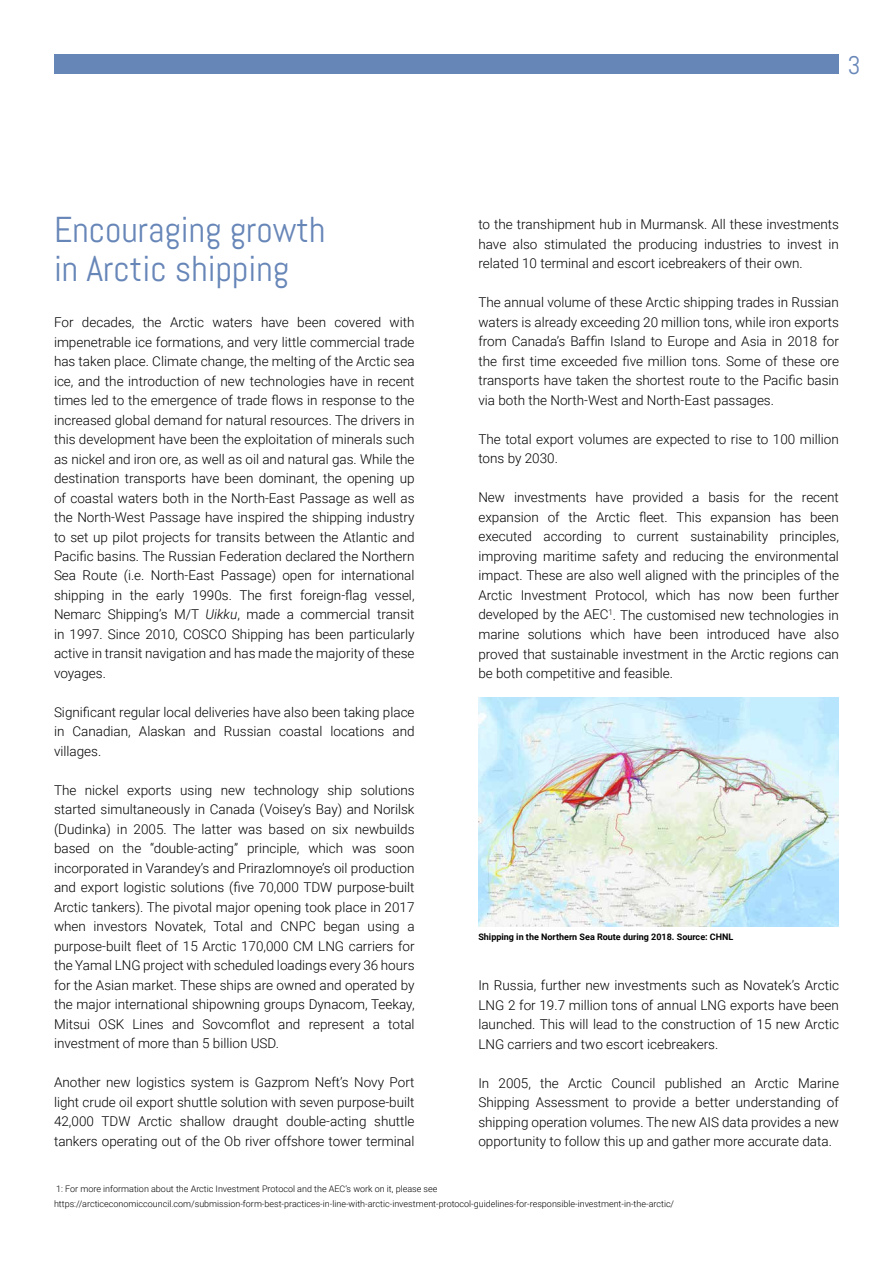
<style>
.page{position:relative;width:893px;height:1263px;background:#fff}
.page>*{position:absolute;margin:0;border:0;box-sizing:border-box;transform-origin:0 0}
.t1{font:36px/39px "Abel";color:#6786b8}
.t2{font:25.5px "Abel";color:#6786b8}
.t3{font:300 13.5px/19.5px "Roboto";color:#000;text-align:justify}
.t4{font:300 9px/15px "Roboto";color:#000}
.t5{font:700 9px "Roboto";color:#000}
.s1{font-style:italic}
</style>
<div class="page">
<div style="left:54px;top:54px;width:785px;height:20px;background:#6786b8"></div>
<img style="left:478px;top:698px;width:361px;height:228px">
<h2 class="t2" style="left:848px;top:49px;width:15px">3</h2>
<h1 class="t1" style="left:54px;top:210px;width:273px">Encouraging growth in Arctic shipping</h1>
<p class="t3" style="left:54px;top:312px;width:362px">For decades, the Arctic waters have been covered with impenetrable ice formations, and very little commercial trade has taken place. Climate change, the melting of the Arctic sea ice, and the introduction of new technologies have in recent times led to the emergence of trade flows in response to the increased global demand for natural resources. The drivers in this development have been the exploitation of minerals such as nickel and iron ore, as well as oil and natural gas. While the destination transports have been dominant, the opening up of coastal waters both in the North-East Passage as well as the North-West Passage have inspired the shipping industry to set up pilot projects for transits between the Atlantic and Pacific basins. The Russian Federation declared the Northern Sea Route (i.e. North-East Passage) open for international shipping in the early 1990s. The first foreign-flag vessel, Nemarc Shipping’s M/T <span class="s1">Uikku</span>, made a commercial transit in 1997. Since 2010, COSCO Shipping has been particularly active in transit navigation and has made the majority of these voyages.</p>
<p class="t3" style="left:54px;top:702px;width:362px">Significant regular local deliveries have also been taking place in Canadian, Alaskan and Russian coastal locations and villages.</p>
<p class="t3" style="left:54px;top:780px;width:362px">The nickel exports using new technology ship solutions started simultaneously in Canada (Voisey’s Bay) and Norilsk (Dudinka) in 2005. The latter was based on six newbuilds based on the “double-acting” principle, which was soon incorporated in Varandey’s and Prirazlomnoye’s oil production and export logistic solutions (five 70,000 TDW purpose-built Arctic tankers). The pivotal major opening took place in 2017 when investors Novatek, Total and CNPC began using a purpose-built fleet of 15 Arctic 170,000 CM LNG carriers for the Yamal LNG project with scheduled loadings every 36 hours for the Asian market. These ships are owned and operated by the major international shipowning groups Dynacom, Teekay, Mitsui OSK Lines and Sovcomflot and represent a total investment of more than 5 billion USD.</p>
<p class="t3" style="left:54px;top:1072px;width:362px">Another new logistics system is Gazprom Neft’s Novy Port light crude oil export shuttle solution with seven purpose-built 42,000 TDW Arctic shallow draught double-acting shuttle tankers operating out of the Ob river offshore tower terminal</p>
<p class="t3" style="left:478px;top:214px;width:362px">to the transhipment hub in Murmansk. All these investments have also stimulated the producing industries to invest in related 10 terminal and escort icebreakers of their own.</p>
<p class="t3" style="left:478px;top:292px;width:362px">The annual volume of these Arctic shipping trades in Russian waters is already exceeding 20 million tons, while iron exports from Canada’s Baffin Island to Europe and Asia in 2018 for the first time exceeded five million tons. Some of these ore transports have taken the shortest route to the Pacific basin via both the North-West and North-East passages.</p>
<p class="t3" style="left:478px;top:429px;width:362px">The total export volumes are expected to rise to 100 million tons by 2030.</p>
<p class="t3" style="left:478px;top:487px;width:362px">New investments have provided a basis for the recent expansion of the Arctic fleet. This expansion has been executed according to current sustainability principles, improving maritime safety and reducing the environmental impact. These are also well aligned with the principles of the Arctic Investment Protocol, which has now been further developed by the AEC<sup>1</sup>. The customised new technologies in marine solutions which have been introduced have also proved that sustainable investment in the Arctic regions can be both competitive and feasible.</p>
<p class="t5" style="left:478px;top:931px;width:257px">Shipping in the Northern Sea Route during 2018. Source: CHNL</p>
<p class="t3" style="left:478px;top:975px;width:362px">In Russia, further new investments such as Novatek’s Arctic LNG 2 for 19.7 million tons of annual LNG exports have been launched. This will lead to the construction of 15 new Arctic LNG carriers and two escort icebreakers.</p>
<p class="t3" style="left:478px;top:1072px;width:362px">In 2005, the Arctic Council published an Arctic Marine Shipping Assessment to provide a better understanding of shipping operation volumes. The new AIS data provides a new opportunity to follow this up and gather more accurate data.</p>
<p class="t4" style="left:54px;top:1181px;width:622px">1: For more information about the Arctic Investment Protocol and the AEC’s work on it, please see https://arcticeconomiccouncil.com/submission-form-best-practices-in-line-with-arctic-investment-protocol-guidelines-for-responsible-investment-in-the-arctic/</p>
</div>
